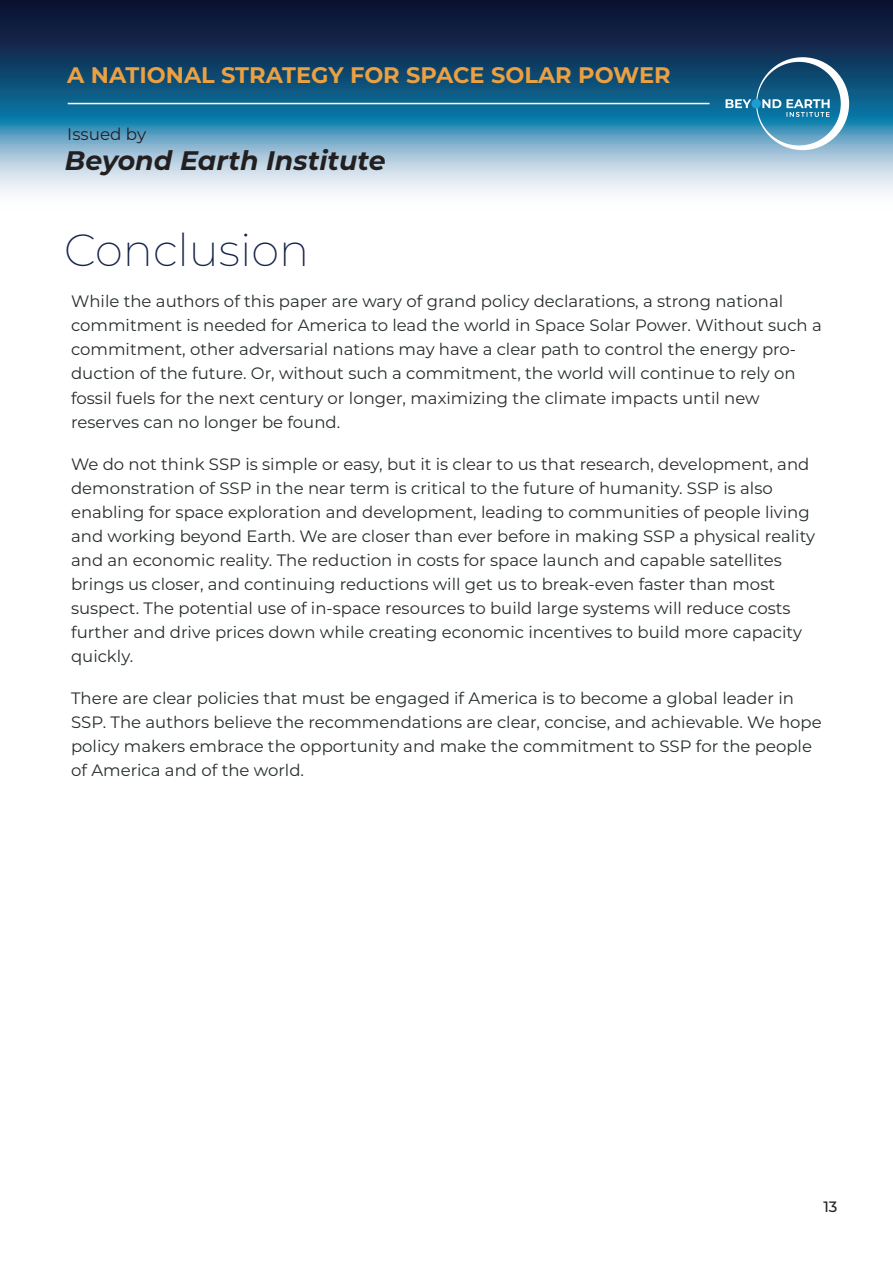
<style>
.page{position:relative;width:893px;height:1263px;background:#fff}
.page>*{position:absolute;margin:0;border:0;box-sizing:border-box;transform-origin:0 0}
.t1{font:200 45px "Montserrat";color:#16244b}
.t2{font:italic 700 26.85px "Montserrat";color:#231f20}
.t3{font:700 22.5px "Montserrat";color:#eba042}
.t4{font:16.8px "Montserrat";color:#231f20}
.t5{font:16.5px/24px "Montserrat";color:#262c2d}
.t6{font:500 15px "Montserrat";color:#231f20}
</style>
<div class="page">
<svg style="left:0;top:0;width:893px;height:193px"></svg>
<svg style="left:726px;top:57px;width:123px;height:93px"></svg>
<hr style="left:68px;top:103px;width:641px;height:1px;background:#fff">
<h3 class="t3" style="left:67px;top:59px;width:605px">A NATIONAL STRATEGY FOR SPACE SOLAR POWER</h3>
<p class="t4" style="left:67px;top:122px;width:80px">Issued by</p>
<h2 class="t2" style="left:65px;top:141px;width:322px">Beyond Earth Institute</h2>
<h1 class="t1" style="left:64px;top:220px;width:246px">Conclusion</h1>
<p class="t5" style="left:71px;top:289px;width:752px">While the authors of this paper are wary of grand policy declarations, a strong national commitment is needed for America to lead the world in Space Solar Power. Without such a commitment, other adversarial nations may have a clear path to control the energy pro&shy;duction of the future. Or, without such a commitment, the world will continue to rely on fossil fuels for the next century or longer, maximizing the climate impacts until new reserves can no longer be found.</p>
<p class="t5" style="left:71px;top:451px;width:746px">We do not think SSP is simple or easy, but it is clear to us that research, development, and demonstration of SSP in the near term is critical to the future of humanity. SSP is also enabling for space exploration and development, leading to communities of people living and working beyond Earth. We are closer than ever before in making SSP a physical reality and an economic reality. The reduction in costs for space launch and capable satellites brings us closer, and continuing reductions will get us to break-even faster than most suspect. The potential use of in-space resources to build large systems will reduce costs further and drive prices down while creating economic incentives to build more capacity quickly.</p>
<p class="t5" style="left:71px;top:685px;width:752px">There are clear policies that must be engaged if America is to become a global leader in SSP. The authors believe the recommendations are clear, concise, and achievable. We hope policy makers embrace the opportunity and make the commitment to SSP for the people of America and of the world.</p>
<p class="t6" style="left:823px;top:1196px;width:16px">13</p>
</div>
